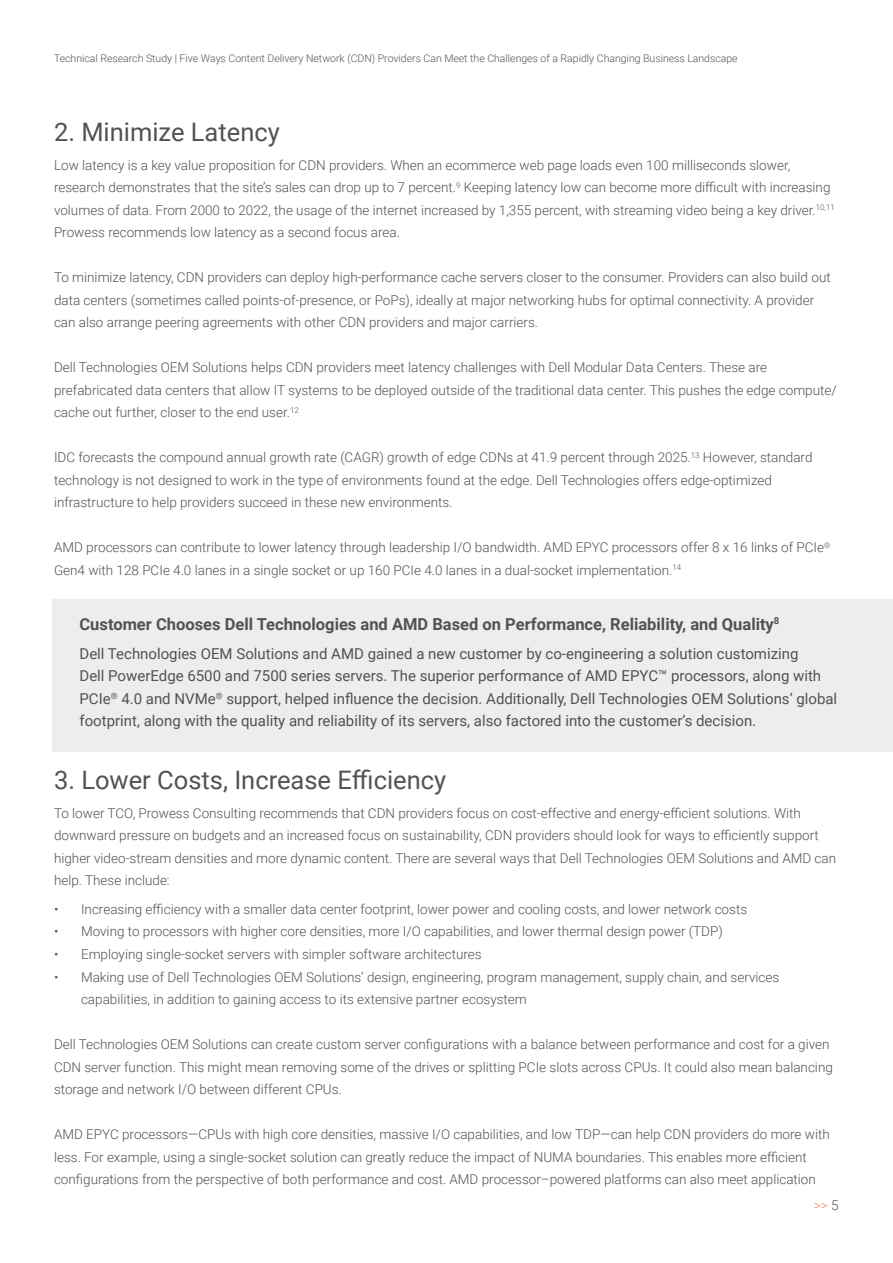
<style>
.page{position:relative;width:893px;height:1263px;background:#fff}
.page>*{position:absolute;margin:0;border:0;box-sizing:border-box;transform-origin:0 0}
.Prowess_H1{font:25.5px "Roboto";color:#525250}
.Prowess_Callout{font:700 16.5px "Roboto";color:#525250}
.Prowess_Callout-2{font:15px/22.5px "Roboto";color:#525250}
.Prowess_Body{font:300 13.5px/22.5px "Roboto";color:#525250}
.t1{font:300 13.5px "Roboto";color:#f27c5e}
.t2{font:300 10.5px "Roboto";color:#525250}
.s1{color:#525250}
</style>
<div class="page">
<div style="left:52px;top:599px;width:841px;height:152px;background:#eceded"></div>
<p class="t2" style="left:54px;top:51px;width:685px">Technical Research Study | Five Ways Content Delivery Network (CDN) Providers Can Meet the Challenges of a Rapidly Changing Business Landscape</p>
<p class="Prowess_H1" style="left:54px;top:114px;width:227px">2. Minimize Latency</p>
<p class="Prowess_Body" style="left:54px;top:153px;width:782px">Low latency is a key value proposition for CDN providers. When an ecommerce web page loads even 100 milliseconds slower, research demonstrates that the site’s sales can drop up to 7 percent.<sup>9</sup> Keeping latency low can become more difficult with increasing volumes of data. From 2000 to 2022, the usage of the internet increased by 1,355 percent, with streaming video being a key driver.<sup>10,11<br></sup>Prowess recommends low latency as a second focus area.</p>
<p class="Prowess_Body" style="left:54px;top:266px;width:778px">To minimize latency, CDN providers can deploy high-performance cache servers closer to the consumer. Providers can also build out data centers (sometimes called points-of-presence, or PoPs), ideally at major networking hubs for optimal connectivity. A provider can also arrange peering agreements with other CDN providers and major carriers.</p>
<p class="Prowess_Body" style="left:54px;top:356px;width:784px">Dell Technologies OEM Solutions helps CDN providers meet latency challenges with Dell Modular Data Centers. These are prefabricated data centers that allow IT systems to be deployed outside of the traditional data center. This pushes the edge compute/ cache out further, closer to the end user.<sup>12</sup></p>
<p class="Prowess_Body" style="left:54px;top:446px;width:760px">IDC forecasts the compound annual growth rate (CAGR) growth of edge CDNs at 41.9 percent through 2025.<sup>13</sup> However, standard technology is not designed to work in the type of environments found at the edge. Dell Technologies offers edge-optimized infrastructure to help providers succeed in these new environments.</p>
<p class="Prowess_Body" style="left:54px;top:536px;width:778px">AMD processors can contribute to lower latency through leadership I/O bandwidth. AMD EPYC processors offer 8 x 16 links of PCIe<sup>®<br></sup>Gen4 with 128 PCIe 4.0 lanes in a single socket or up 160 PCIe 4.0 lanes in a dual-socket implementation.<sup>14</sup></p>
<p class="Prowess_Callout" style="left:80px;top:612px;width:701px">Customer Chooses Dell Technologies and AMD Based on Performance, Reliability, and Quality<sup>8</sup></p>
<p class="Prowess_Callout-2" style="left:80px;top:642px;width:759px">Dell Technologies OEM Solutions and AMD gained a new customer by co-engineering a solution customizing<br>Dell PowerEdge 6500 and 7500 series servers. The superior performance of AMD EPYC™ processors, along with PCIe<sup>®</sup> 4.0 and NVMe<sup>®</sup> support, helped influence the decision. Additionally, Dell Technologies OEM Solutions’ global footprint, along with the quality and reliability of its servers, also factored into the customer’s decision.</p>
<p class="Prowess_H1" style="left:54px;top:762px;width:394px">3. Lower Costs, Increase Efficiency</p>
<p class="Prowess_Body" style="left:54px;top:801px;width:784px">To lower TCO, Prowess Consulting recommends that CDN providers focus on cost-effective and energy-efficient solutions. With downward pressure on budgets and an increased focus on sustainability, CDN providers should look for ways to efficiently support higher video-stream densities and more dynamic content. There are several ways that Dell Technologies OEM Solutions and AMD can help. These include:</p>
<p class="Prowess_Body" style="left:54px;top:897px;width:695px">• Increasing efficiency with a smaller data center footprint, lower power and cooling costs, and lower network costs</p>
<p class="Prowess_Body" style="left:54px;top:920px;width:670px">• Moving to processors with higher core densities, more I/O capabilities, and lower thermal design power (TDP)</p>
<p class="Prowess_Body" style="left:54px;top:942px;width:429px">• Employing single-socket servers with simpler software architectures</p>
<p class="Prowess_Body" style="left:81px;top:965px;width:700px;text-indent:-27px">• Making use of Dell Technologies OEM Solutions’ design, engineering, program management, supply chain, and services capabilities, in addition to gaining access to its extensive partner ecosystem</p>
<p class="Prowess_Body" style="left:54px;top:1032px;width:780px">Dell Technologies OEM Solutions can create custom server configurations with a balance between performance and cost for a given<br>CDN server function. This might mean removing some of the drives or splitting PCIe slots across CPUs. It could also mean balancing storage and network I/O between different CPUs.</p>
<p class="Prowess_Body" style="left:54px;top:1122px;width:777px">AMD EPYC processors—CPUs with high core densities, massive I/O capabilities, and low TDP—can help CDN providers do more with less. For example, using a single-socket solution can greatly reduce the impact of NUMA boundaries. This enables more efficient configurations from the perspective of both performance and cost. AMD processor–powered platforms can also meet application</p>
<p class="t1" style="left:814px;top:1196px;width:26px">&gt;&gt; <span class="s1">5</span></p>
</div>
